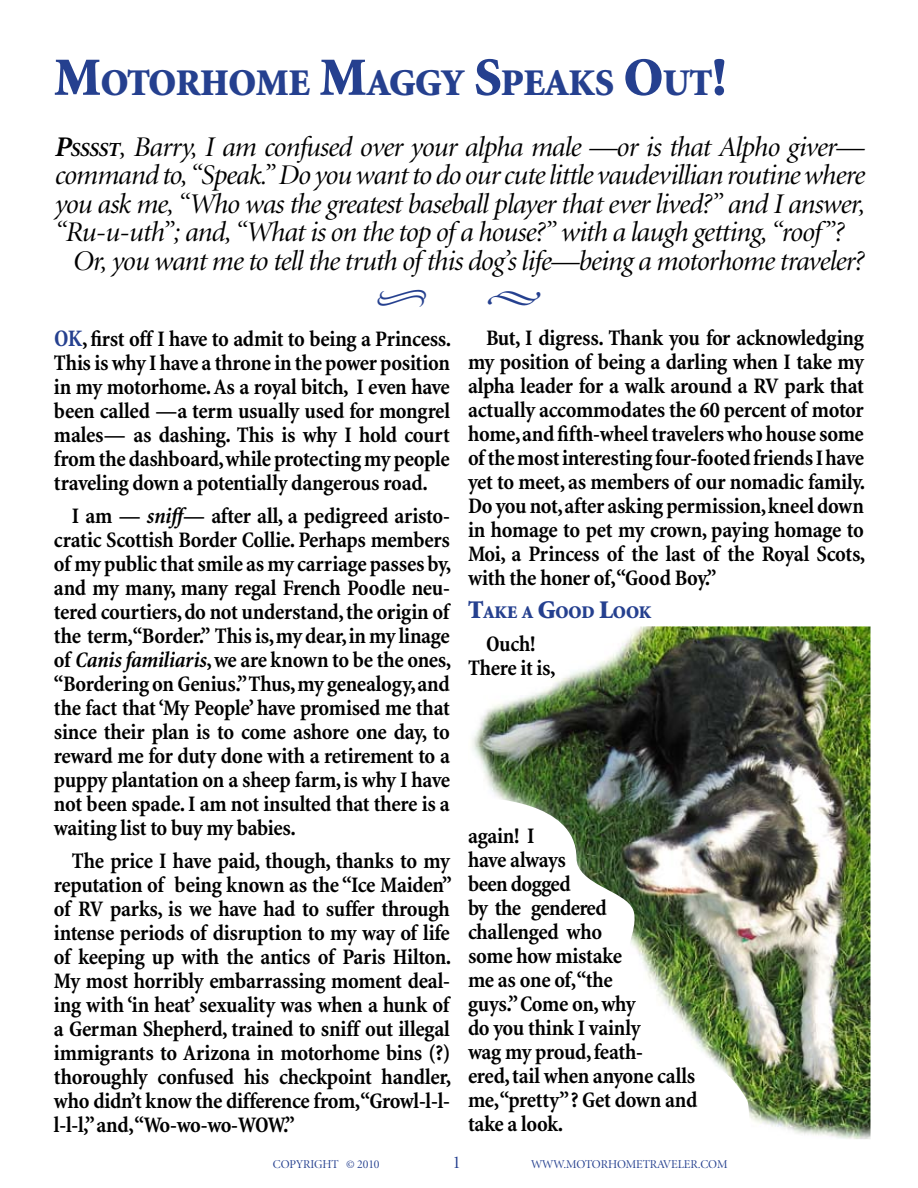
<style>
.page{position:relative;width:918px;height:1188px;background:#fff}
.page>*{position:absolute;margin:0;border:0;box-sizing:border-box;transform-origin:0 0}
.t1{font:900 37.8px "Minion";letter-spacing:-.015em;color:#25408f}
.t2{font:italic 28.5px "Minion Display";letter-spacing:-.025em;color:#000}
.t3{font:700 condensed 22.5px/24px "Minion";letter-spacing:-.015em;color:#000;text-align:justify}
.t4{font:18px "Minion Display";color:#25408f}
.t5{font:900 17.85px "Minion";letter-spacing:-.015em;color:#25408f}
.t6{font:12px "Minion Display";letter-spacing:-.01em;color:#25408f}
.s1{font-size:54px}
.s2{font-family:"Minion";font-weight:700}
.s3{font-family:"Minion";font-weight:700;font-size:19.95px}
.s4{font-size:24px;color:#25408f}
.s5{font-style:italic}
.s6{font-size:25.5px}
</style>
<div class="page">
<img style="left:472px;top:626px;width:399px;height:513px">
<h1 class="t1" style="left:54px;top:64px;width:674px"><span class="s1">M</span>OTORHOME <span class="s1">M</span>AGGY <span class="s1">S</span>PEAKS <span class="s1">O</span>UT<span class="s1">!</span></h1>
<p class="t2" style="left:54px;top:133px;width:811px"><span class="s2">P</span><span class="s3">SSSST</span>, Barry, I am confused over your alpha male —or is that Alpho giver—</p>
<p class="t2" style="left:54px;top:161px;width:812px">command to, “Speak.” Do you want to do our cute little vaudevillian routine where</p>
<p class="t2" style="left:54px;top:190px;width:812px">you ask me, “Who was the greatest baseball player that ever lived?” and I answer,</p>
<p class="t2" style="left:54px;top:218px;width:791px">“Ru-u-uth”; and, “What is on the top of a house?” with a laugh getting, “roof”?</p>
<p class="t2" style="left:72px;top:247px;width:793px">Or, you want me to tell the truth of this dog’s life—being a motorhome traveler?</p>
<p class="t3" style="left:54px;top:327px;width:399px"><span class="s4">OK</span>, first off I have to admit to being a Princess.<br>This is why I have a throne in the power position in my motorhome. As a royal bitch, I even have been called —a term usually used for mongrel males— as dashing. This is why I hold court from the dashboard, while protecting my people traveling down a potentially dangerous road.</p>
<p class="t3" style="left:54px;top:504px;width:399px;text-indent:18px">I am — <span class="s5">sniff</span>— after all, a pedigreed aristo&shy;cratic Scottish Border Collie. Perhaps members of my public that smile as my carriage passes by, and my many, many regal French Poodle neu&shy;tered courtiers, do not understand, the origin of the term, “Border.” This is, my dear, in my linage of <span class="s5">Canis familiaris</span>, we are known to be the ones, “Bordering on Genius.” Thus, my genealogy, and the fact that ‘My People’ have promised me that since their plan is to come ashore one day, to reward me for duty done with a retirement to a puppy plantation on a sheep farm, is why I have not been spade. I am not insulted that there is a waiting list to buy my babies.</p>
<p class="t3" style="left:54px;top:849px;width:399px;text-indent:18px">The price I have paid, though, thanks to my reputation of being known as the “Ice Maiden” of RV parks, is we have had to suffer through intense periods of disruption to my way of life of keeping up with the antics of Paris Hilton.<br>My most horribly embarrassing moment deal&shy;ing with ‘in heat’ sexuality was when a hunk of a German Shepherd, trained to sniff out illegal immigrants to Arizona in motorhome bins (?) thoroughly confused his checkpoint handler, who didn’t know the difference from, “Growl-l-l&shy;l-l-l,” and, “Wo-wo-wo-WOW.”</p>
<p class="t3" style="left:468px;top:326px;width:399px;text-indent:18px">But, I digress. Thank you for acknowledging my position of being a darling when I take my alpha leader for a walk around a RV park that actually accommodates the 60 percent of motor home, and fifth-wheel travelers who house some of the most interesting four-footed friends I have yet to meet, as members of our nomadic family.<br>Do you not, after asking permission, kneel down in homage to pet my crown, paying homage to Moi, a Princess of the last of the Royal Scots, with the honer of, “Good Boy.”</p>
<p class="t5" style="left:468px;top:603px;width:185px"><span class="s6">T</span>AKE A <span class="s6">G</span>OOD <span class="s6">L</span>OOK</p>
<p class="t3" style="left:468px;top:632px;width:89px;text-align:center">Ouch!<br>There it is,</p>
<p class="t3" style="left:468px;top:824px;width:231px;text-align:left">again! I<br>have always<br>been dogged<br>by the gendered challenged who<br>some how mistake<br>me as one of, “the<br>guys.” Come on, why<br>do you think I vainly<br>wag my proud, feath-<br>ered, tail when anyone calls me, “pretty” ? Get down and take a look.</p>
<p class="t6" style="left:273px;top:1158px;width:108px">COPYRIGHT © 2010</p>
<p class="t4" style="left:452px;top:1154px;width:10px">1</p>
<p class="t6" style="left:531px;top:1158px;width:198px">WWW.MOTORHOMETRAVELER.COM</p>
</div>
